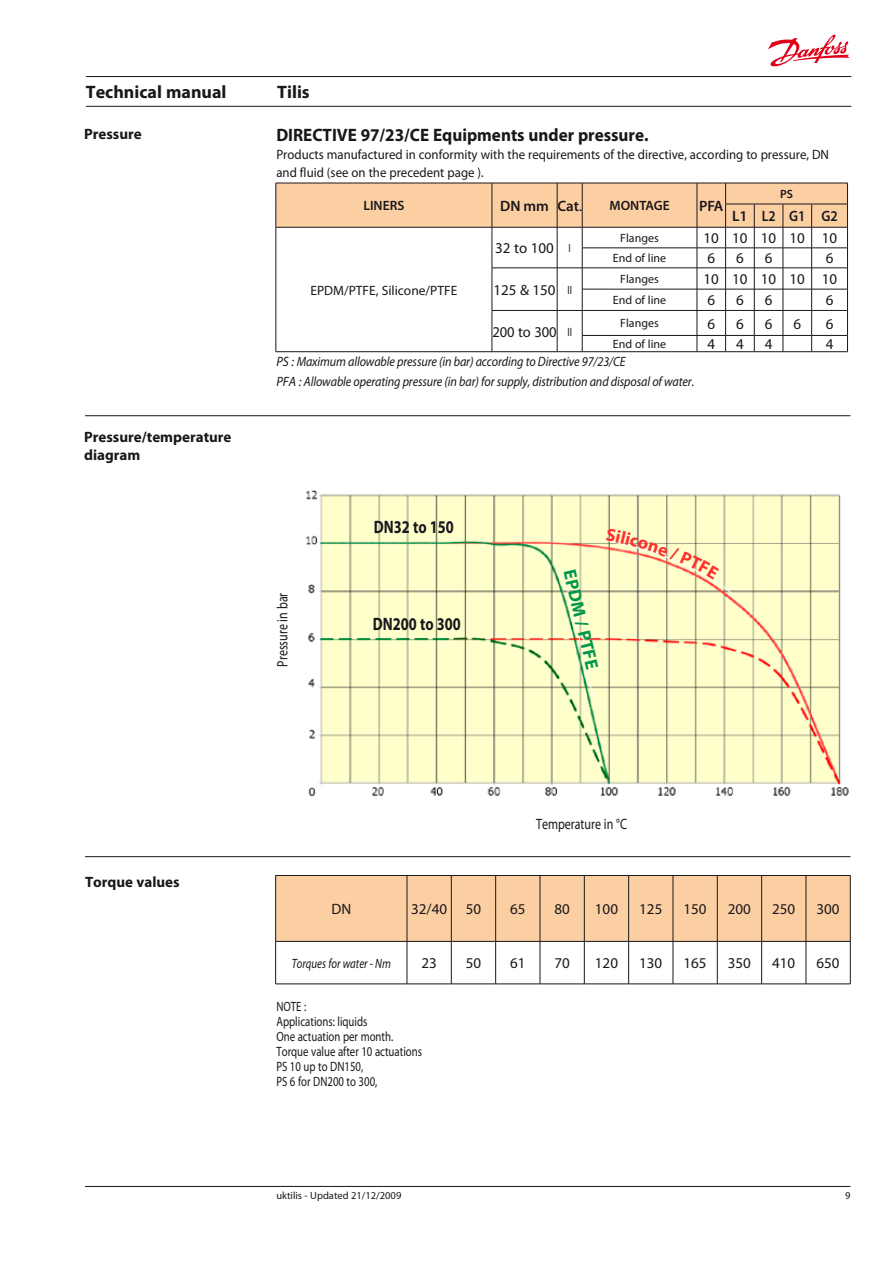
<style>
.page{position:relative;width:893px;height:1263px;background:#fff}
.page>*{position:absolute;margin:0;border:0;box-sizing:border-box;transform-origin:0 0}
.t1{font:700 18px "Myriad Pro";color:#1a171c;scale:.95 1}
.t2{font:700 18px "Myriad Pro";color:#1a171c}
.t3{font:700 18px "Myriad Pro";color:#1a171c;scale:.8 1}
.t4{font:700 18px "Myriad Pro";color:#00984b}
.t5{font:15px "Myriad Pro";color:#1a171c}
.t6{font:700 15px/18px "Myriad Pro";color:#1a171c}
.t7{font:15px "Myriad Pro";color:#1a171c;scale:.8 1}
.t8{font:600 15px "Myriad Pro";color:#1a171c}
.t9{font:italic 13.5px/20.2px "Myriad Pro";letter-spacing:-.01em;color:#1a171c;scale:.95 1}
.t10{font:13.5px/18px "Myriad Pro";color:#1a171c;scale:.95 1}
.t11{font:13.5px/15px "Myriad Pro";color:#1a171c;scale:.8 1}
.t12{font:13.5px "Myriad Pro";color:#1a171c}
.t13{font:italic 13.5px "Myriad Pro";letter-spacing:-.01em;color:#1a171c;scale:.8 1}
.t14{font:600 13.5px "Myriad Pro";color:#1a171c}
.t15{font:12px "Myriad Pro";color:#1a171c}
.t16{font:600 12px "Myriad Pro";color:#1a171c}
.t17{font:10.5px "Myriad Pro";color:#1a171c}
.s1{font-size:15px}
.s2{font-size:12px}
</style>
<div class="page">
<svg style="left:768px;top:34px;width:82px;height:33px"></svg>
<hr style="left:86px;top:76px;width:765px;height:1px;background:#1a171c">
<hr style="left:86px;top:106px;width:765px;height:1px;background:#1a171c">
<hr style="left:85px;top:1186px;width:765px;height:1px;background:#1a171c">
<hr style="left:85px;top:856px;width:765px;height:1px;background:#1a171c">
<hr style="left:85px;top:415px;width:765px;height:1px;background:#1a171c">
<svg style="left:276px;top:876px;width:574px;height:108px"></svg>
<hr style="left:275px;top:875px;width:132px;height:1px;background:#1a171c">
<hr style="left:275px;top:876px;width:1px;height:65px;background:#1a171c">
<hr style="left:407px;top:875px;width:44px;height:1px;background:#1a171c">
<hr style="left:407px;top:876px;width:1px;height:65px;background:#1a171c">
<hr style="left:451px;top:875px;width:45px;height:1px;background:#1a171c">
<hr style="left:451px;top:876px;width:1px;height:65px;background:#1a171c">
<hr style="left:496px;top:875px;width:44px;height:1px;background:#1a171c">
<hr style="left:495px;top:876px;width:1px;height:65px;background:#1a171c">
<hr style="left:540px;top:875px;width:44px;height:1px;background:#1a171c">
<hr style="left:540px;top:876px;width:1px;height:65px;background:#1a171c">
<hr style="left:584px;top:875px;width:45px;height:1px;background:#1a171c">
<hr style="left:584px;top:876px;width:1px;height:65px;background:#1a171c">
<hr style="left:629px;top:875px;width:44px;height:1px;background:#1a171c">
<hr style="left:628px;top:876px;width:1px;height:65px;background:#1a171c">
<hr style="left:673px;top:875px;width:44px;height:1px;background:#1a171c">
<hr style="left:673px;top:876px;width:1px;height:65px;background:#1a171c">
<hr style="left:717px;top:875px;width:45px;height:1px;background:#1a171c">
<hr style="left:717px;top:876px;width:1px;height:65px;background:#1a171c">
<hr style="left:762px;top:875px;width:44px;height:1px;background:#1a171c">
<hr style="left:761px;top:876px;width:1px;height:65px;background:#1a171c">
<hr style="left:806px;top:875px;width:44px;height:1px;background:#1a171c">
<hr style="left:806px;top:876px;width:1px;height:65px;background:#1a171c">
<hr style="left:850px;top:876px;width:1px;height:65px;background:#1a171c">
<hr style="left:275px;top:941px;width:132px;height:1px;background:#1a171c">
<hr style="left:275px;top:941px;width:1px;height:43px;background:#1a171c">
<hr style="left:407px;top:941px;width:44px;height:1px;background:#1a171c">
<hr style="left:407px;top:941px;width:1px;height:43px;background:#1a171c">
<hr style="left:451px;top:941px;width:45px;height:1px;background:#1a171c">
<hr style="left:451px;top:941px;width:1px;height:43px;background:#1a171c">
<hr style="left:496px;top:941px;width:44px;height:1px;background:#1a171c">
<hr style="left:495px;top:941px;width:1px;height:43px;background:#1a171c">
<hr style="left:540px;top:941px;width:44px;height:1px;background:#1a171c">
<hr style="left:540px;top:941px;width:1px;height:43px;background:#1a171c">
<hr style="left:584px;top:941px;width:45px;height:1px;background:#1a171c">
<hr style="left:584px;top:941px;width:1px;height:43px;background:#1a171c">
<hr style="left:629px;top:941px;width:44px;height:1px;background:#1a171c">
<hr style="left:628px;top:941px;width:1px;height:43px;background:#1a171c">
<hr style="left:673px;top:941px;width:44px;height:1px;background:#1a171c">
<hr style="left:673px;top:941px;width:1px;height:43px;background:#1a171c">
<hr style="left:717px;top:941px;width:45px;height:1px;background:#1a171c">
<hr style="left:717px;top:941px;width:1px;height:43px;background:#1a171c">
<hr style="left:762px;top:941px;width:44px;height:1px;background:#1a171c">
<hr style="left:761px;top:941px;width:1px;height:43px;background:#1a171c">
<hr style="left:806px;top:941px;width:44px;height:1px;background:#1a171c">
<hr style="left:806px;top:941px;width:1px;height:43px;background:#1a171c">
<hr style="left:850px;top:941px;width:1px;height:43px;background:#1a171c">
<hr style="left:275px;top:984px;width:132px;height:1px;background:#1a171c">
<hr style="left:407px;top:984px;width:44px;height:1px;background:#1a171c">
<hr style="left:451px;top:984px;width:45px;height:1px;background:#1a171c">
<hr style="left:496px;top:984px;width:44px;height:1px;background:#1a171c">
<hr style="left:540px;top:984px;width:44px;height:1px;background:#1a171c">
<hr style="left:584px;top:984px;width:45px;height:1px;background:#1a171c">
<hr style="left:629px;top:984px;width:44px;height:1px;background:#1a171c">
<hr style="left:673px;top:984px;width:44px;height:1px;background:#1a171c">
<hr style="left:717px;top:984px;width:45px;height:1px;background:#1a171c">
<hr style="left:762px;top:984px;width:44px;height:1px;background:#1a171c">
<hr style="left:806px;top:984px;width:44px;height:1px;background:#1a171c">
<img style="left:306px;top:490px;width:543px;height:307px">
<svg style="left:563px;top:571px;width:31px;height:128px;background:#eaefbf"></svg>
<svg style="left:276px;top:183px;width:572px;height:169px"></svg>
<hr style="left:812px;top:351px;width:36px;height:1px;background:#1a171c">
<svg style="left:605px;top:528px;width:130px;height:68px;background:#f4eebf"></svg>
<h1 class="t2" style="left:86px;top:80px;width:142px">Technical manual</h1>
<h1 class="t2" style="left:277px;top:80px;width:34px">Tilis</h1>
<p class="t6" style="left:84px;top:124px;width:59px">Pressure</p>
<h1 class="t1" style="left:276px;top:123px;width:393px">DIRECTIVE 97/23/CE Equipments under pressure.</h1>
<p class="t10" style="left:276px;top:145px;width:583px">Products manufactured in conformity with the requirements of the directive, according to pressure, DN and fluid (see on the precedent page )<span class="s1">.</span></p>
<p class="t14" style="left:363px;top:197px;width:42px">LINERS</p>
<p class="t8" style="left:500px;top:196px;width:83px">DN mm Cat<span class="s2">.</span></p>
<p class="t14" style="left:609px;top:197px;width:62px">MONTAGE</p>
<p class="t8" style="left:699px;top:196px;width:26px">PFA</p>
<p class="t16" style="left:780px;top:186px;width:14px">PS</p>
<p class="t8" style="left:732px;top:207px;width:107px">L1 L2 G1 G2</p>
<p class="t12" style="left:310px;top:282px;width:148px">EPDM/PTFE, Silicone/PTFE</p>
<p class="t5" style="left:495px;top:239px;width:77px">32 to 100 <span class="s2">I</span></p>
<p class="t5" style="left:493px;top:280px;width:80px">125 &amp; 150 <span class="s2">II</span></p>
<p class="t5" style="left:492px;top:322px;width:81px">200 to 300 <span class="s2">II</span></p>
<p class="t15" style="left:620px;top:231px;width:40px">Flanges</p>
<p class="t5" style="left:704px;top:229px;width:135px">10 10 10 10 10</p>
<p class="t15" style="left:613px;top:251px;width:55px">End of line</p>
<p class="t5" style="left:707px;top:249px;width:9px">6</p>
<p class="t5" style="left:736px;top:249px;width:9px">6</p>
<p class="t5" style="left:765px;top:249px;width:9px">6</p>
<p class="t5" style="left:826px;top:249px;width:9px">6</p>
<p class="t15" style="left:620px;top:272px;width:40px">Flanges</p>
<p class="t5" style="left:704px;top:270px;width:135px">10 10 10 10 10</p>
<p class="t15" style="left:613px;top:293px;width:55px">End of line</p>
<p class="t5" style="left:707px;top:291px;width:9px">6</p>
<p class="t5" style="left:736px;top:291px;width:9px">6</p>
<p class="t5" style="left:765px;top:291px;width:9px">6</p>
<p class="t5" style="left:826px;top:291px;width:9px">6</p>
<p class="t15" style="left:620px;top:316px;width:40px">Flanges</p>
<p class="t5" style="left:707px;top:314px;width:9px">6</p>
<p class="t5" style="left:736px;top:314px;width:9px">6</p>
<p class="t5" style="left:765px;top:314px;width:9px">6</p>
<p class="t5" style="left:793px;top:314px;width:9px">6</p>
<p class="t5" style="left:826px;top:314px;width:9px">6</p>
<p class="t15" style="left:613px;top:337px;width:55px">End of line</p>
<p class="t5" style="left:707px;top:335px;width:9px">4</p>
<p class="t5" style="left:736px;top:335px;width:9px">4</p>
<p class="t5" style="left:765px;top:335px;width:9px">4</p>
<p class="t5" style="left:826px;top:335px;width:9px">4</p>
<p class="t6" style="left:84px;top:427px;width:149px">Pressure/temperature diagram</p>
<p class="t9" style="left:276px;top:351px;width:441px">PS : Maximum allowable pressure (in bar) according to Directive 97/23/CE<br>PFA : Allowable operating pressure (in bar) for supply, distribution and disposal of water.</p>
<p class="t7" style="left:273px;top:667px;width:94px;rotate:-90deg">Pressure in bar</p>
<h1 class="t3" style="left:374px;top:515px;width:101px">DN32 to 150</h1>
<h1 class="t3" style="left:373px;top:612px;width:111px">DN200 to 300</h1>
<h1 class="t4" style="left:581px;top:567px;width:103px;rotate:77deg">EPDM / PTFE</h1>
<p class="t6" style="left:85px;top:872px;width:96px">Torque values</p>
<p class="t7" style="left:536px;top:815px;width:115px">Temperature in °C</p>
<p class="t5" style="left:331px;top:900px;width:21px">DN</p>
<p class="t5" style="left:411px;top:900px;width:71px">32/40 50</p>
<p class="t5" style="left:510px;top:900px;width:17px">65</p>
<p class="t5" style="left:554px;top:900px;width:17px">80</p>
<p class="t5" style="left:595px;top:900px;width:25px">100</p>
<p class="t5" style="left:639px;top:900px;width:25px">125</p>
<p class="t5" style="left:684px;top:900px;width:25px">150</p>
<p class="t5" style="left:728px;top:900px;width:25px">200</p>
<p class="t5" style="left:772px;top:900px;width:25px">250</p>
<p class="t5" style="left:817px;top:900px;width:25px">300</p>
<p class="t13" style="left:292px;top:955px;width:125px">Torques for water - Nm</p>
<p class="t5" style="left:421px;top:954px;width:17px">23</p>
<p class="t5" style="left:466px;top:954px;width:17px">50</p>
<p class="t5" style="left:510px;top:954px;width:17px">61</p>
<p class="t5" style="left:554px;top:954px;width:17px">70</p>
<p class="t5" style="left:595px;top:954px;width:25px">120</p>
<p class="t5" style="left:639px;top:954px;width:25px">130</p>
<p class="t5" style="left:684px;top:954px;width:25px">165</p>
<p class="t5" style="left:728px;top:954px;width:25px">350</p>
<p class="t5" style="left:772px;top:954px;width:25px">410</p>
<p class="t5" style="left:817px;top:954px;width:25px">650</p>
<p class="t11" style="left:276px;top:999px;width:184px">NOTE :<br>Applications: liquids<br>One actuation per month.<br>Torque value after 10 actuations<br>PS 10 up to DN150,<br>PS 6 for DN200 to 300,</p>
<p class="t17" style="left:276px;top:1188px;width:127px">uktilis - Updated 21/12/2009</p>
<p class="t17" style="left:845px;top:1188px;width:7px">9</p>
</div>
